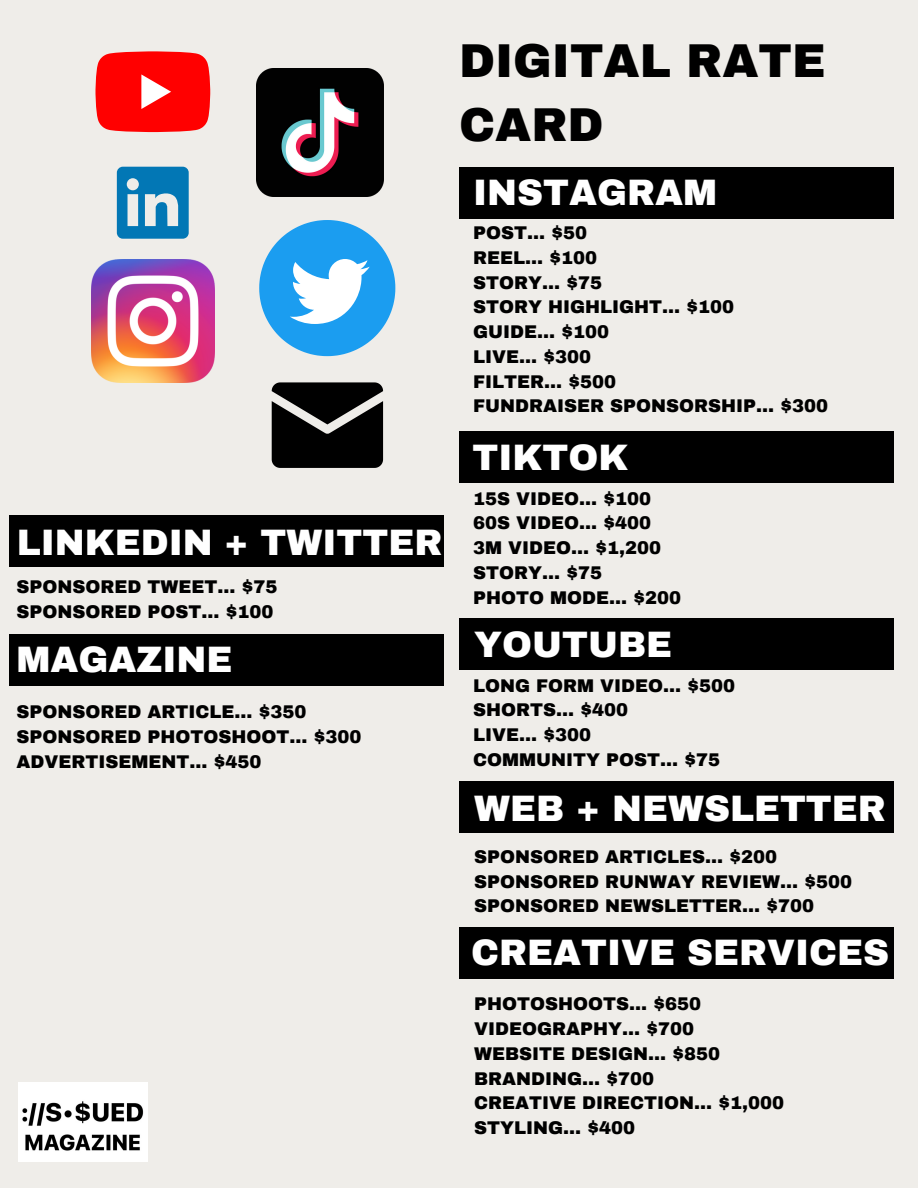
<style>
.page{position:relative;width:918px;height:1188px;background:#efede9}
.page>*{position:absolute;margin:0;border:0;box-sizing:border-box;transform-origin:0 0}
.t1{font:900 46.5px/64.2px "Archivo";color:#000}
.t2{font:900 36px "Archivo";color:#fff}
.t3{font:900 18px/24.8px "Archivo";color:#000}
</style>
<div class="page">
<div style="left:459px;top:167px;width:435px;height:51px;background:#000"></div>
<div style="left:459px;top:619px;width:435px;height:51px;background:#000"></div>
<div style="left:459px;top:432px;width:435px;height:51px;background:#000"></div>
<div style="left:9px;top:515px;width:435px;height:52px;background:#000"></div>
<svg style="left:96px;top:51px;width:114px;height:81px;background:#fe1c1b"></svg>
<img style="left:256px;top:69px;width:127px;height:127px">
<img style="left:92px;top:260px;width:122px;height:123px">
<svg style="left:259px;top:220px;width:136px;height:136px"></svg>
<svg style="left:272px;top:382px;width:111px;height:86px;background:#1e1e1d"></svg>
<svg style="left:117px;top:167px;width:72px;height:72px"></svg>
<div style="left:9px;top:634px;width:435px;height:52px;background:#000"></div>
<div style="left:459px;top:927px;width:435px;height:52px;background:#000"></div>
<div style="left:459px;top:781px;width:435px;height:52px;background:#000"></div>
<img style="left:19px;top:1083px;width:128px;height:78px">
<h2 class="t2" style="left:17px;top:523px;width:427px">LINKEDIN + TWITTER</h2>
<p class="t3" style="left:17px;top:575px;width:262px">SPONSORED TWEET… $75<br>SPONSORED POST… $100</p>
<h2 class="t2" style="left:17px;top:641px;width:217px">MAGAZINE</h2>
<p class="t3" style="left:17px;top:700px;width:346px">SPONSORED ARTICLE… $350<br>SPONSORED PHOTOSHOOT… $300<br>ADVERTISEMENT… $450</p>
<h1 class="t1" style="left:459px;top:29px;width:368px">DIGITAL RATE<br>CARD</h1>
<h2 class="t2" style="left:473px;top:173px;width:245px">INSTAGRAM</h2>
<p class="t3" style="left:473px;top:221px;width:356px">POST… $50<br>REEL… $100<br>STORY… $75<br>STORY HIGHLIGHT… $100<br>GUIDE… $100<br>LIVE… $300<br>FILTER… $500<br>FUNDRAISER SPONSORSHIP… $300</p>
<h2 class="t2" style="left:473px;top:438px;width:157px">TIKTOK</h2>
<p class="t3" style="left:473px;top:486px;width:209px">15S VIDEO… $100<br>60S VIDEO… $400<br>3M VIDEO… $1,200<br>STORY… $75<br>PHOTO MODE… $200</p>
<h2 class="t2" style="left:474px;top:625px;width:199px">YOUTUBE</h2>
<p class="t3" style="left:473px;top:673px;width:263px">LONG FORM VIDEO… $500<br>SHORTS… $400<br>LIVE… $300<br>COMMUNITY POST… $75</p>
<h2 class="t2" style="left:474px;top:789px;width:413px">WEB + NEWSLETTER</h2>
<p class="t3" style="left:474px;top:844px;width:379px">SPONSORED ARTICLES… $200<br>SPONSORED RUNWAY REVIEW… $500<br>SPONSORED NEWSLETTER… $700</p>
<h2 class="t2" style="left:471px;top:934px;width:419px">CREATIVE SERVICES</h2>
<p class="t3" style="left:474px;top:992px;width:312px">PHOTOSHOOTS… $650<br>VIDEOGRAPHY… $700<br>WEBSITE DESIGN… $850<br>BRANDING… $700<br>CREATIVE DIRECTION… $1,000<br>STYLING… $400</p>
</div>
